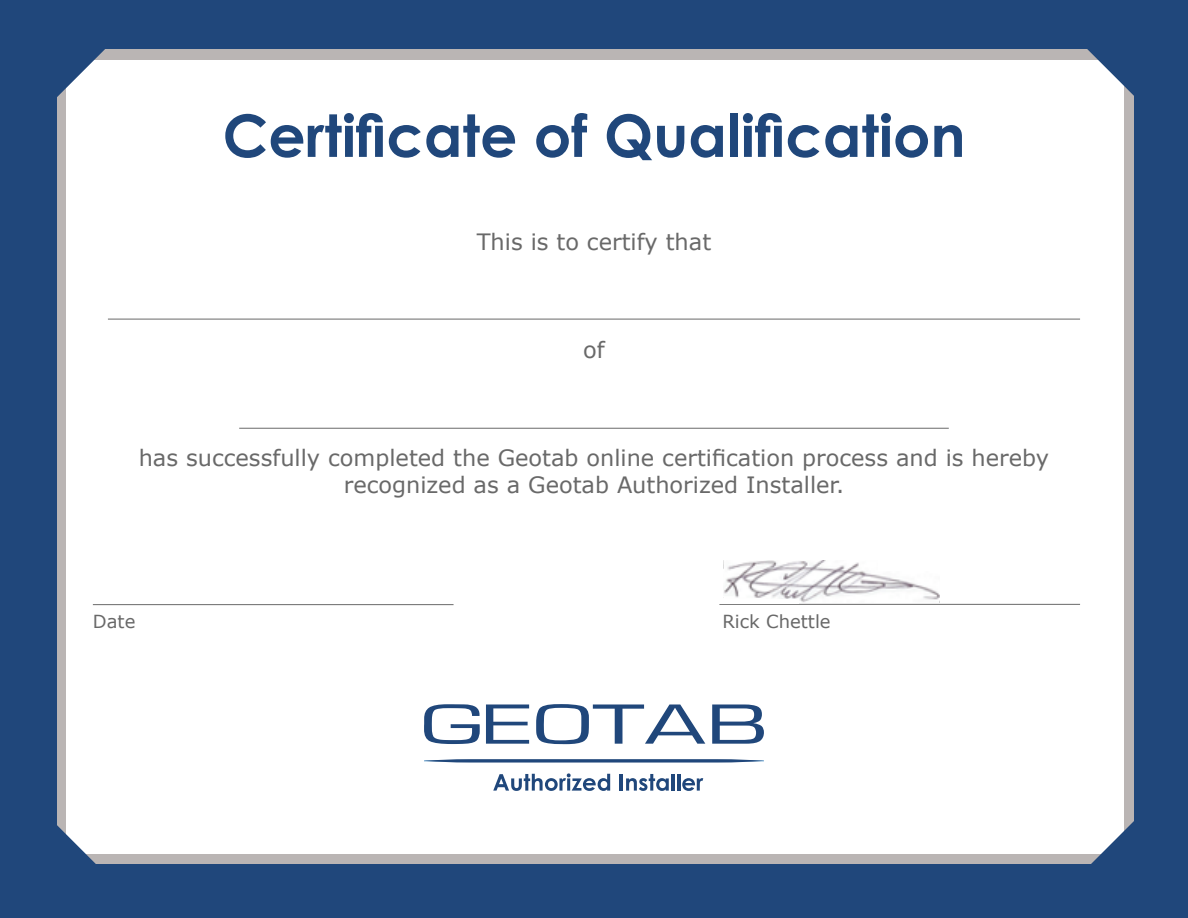
<style>
.page{position:relative;width:1188px;height:918px;background:#fff}
.page>*{position:absolute;margin:0;border:0;box-sizing:border-box;transform-origin:0 0}
.t1{font:700 58.5px "Century Gothic";color:#20477b}
.t2{font:22.5px/27px "Verdana";color:#696969;text-align:center}
.t3{font:18px "Verdana";color:#696969}
</style>
<div class="page">
<div style="left:1125px;top:0;width:63px;height:918px;background:#bab5b4"></div>
<div style="left:28px;top:0;width:1134px;height:60px;background:#bab5b4"></div>
<div style="left:0;top:0;width:65px;height:918px;background:#bab5b4"></div>
<div style="left:0;top:0;width:1188px;height:49px;background:#20477b"></div>
<div style="left:27px;top:854px;width:1134px;height:64px;background:#bab5b4"></div>
<div style="left:0;top:864px;width:1188px;height:54px;background:#20477b"></div>
<div style="left:0;top:0;width:56px;height:918px;background:#20477b"></div>
<div style="left:1134px;top:0;width:54px;height:918px;background:#20477b"></div>
<svg style="left:56px;top:49px;width:49px;height:59px"></svg>
<svg style="left:424px;top:704px;width:340px;height:40px"></svg>
<svg style="left:493px;top:773px;width:117px;height:18px"></svg>
<hr style="left:620px;top:774px;width:3px;height:17px;background:#20477b">
<svg style="left:626px;top:774px;width:43px;height:17px"></svg>
<hr style="left:672px;top:774px;width:3px;height:17px;background:#20477b">
<hr style="left:677px;top:774px;width:3px;height:17px;background:#20477b">
<svg style="left:682px;top:778px;width:21px;height:13px"></svg>
<svg style="left:424px;top:759px;width:340px;height:4px"></svg>
<svg style="left:1087px;top:49px;width:47px;height:59px"></svg>
<svg style="left:56px;top:810px;width:40px;height:54px"></svg>
<svg style="left:1091px;top:809px;width:43px;height:55px"></svg>
<hr style="left:108px;top:319px;width:972px;height:1px;background:#696969">
<hr style="left:93px;top:604px;width:361px;height:1px;background:#696969">
<hr style="left:719px;top:604px;width:361px;height:1px;background:#696969">
<img style="left:723px;top:560px;width:217px;height:42px">
<div style="left:878px;top:554px;width:91px;height:17px;background:#fff"></div>
<div style="left:716px;top:599px;width:83px;height:5px;background:#fff"></div>
<hr style="left:239px;top:428px;width:710px;height:1px;background:#696969">
<p class="t1" style="left:223px;top:91px;width:744px">Certificate of Qualification</p>
<p class="t2" style="left:477px;top:228px;width:236px">This is to certify that</p>
<p class="t2" style="left:583px;top:336px;width:23px">of</p>
<p class="t2" style="left:139px;top:444px;width:912px">has successfully completed the Geotab online certification process and is hereby recognized as a Geotab Authorized Installer.</p>
<p class="t3" style="left:93px;top:609px;width:44px">Date</p>
<p class="t3" style="left:722px;top:609px;width:110px">Rick Chettle</p>
</div>
